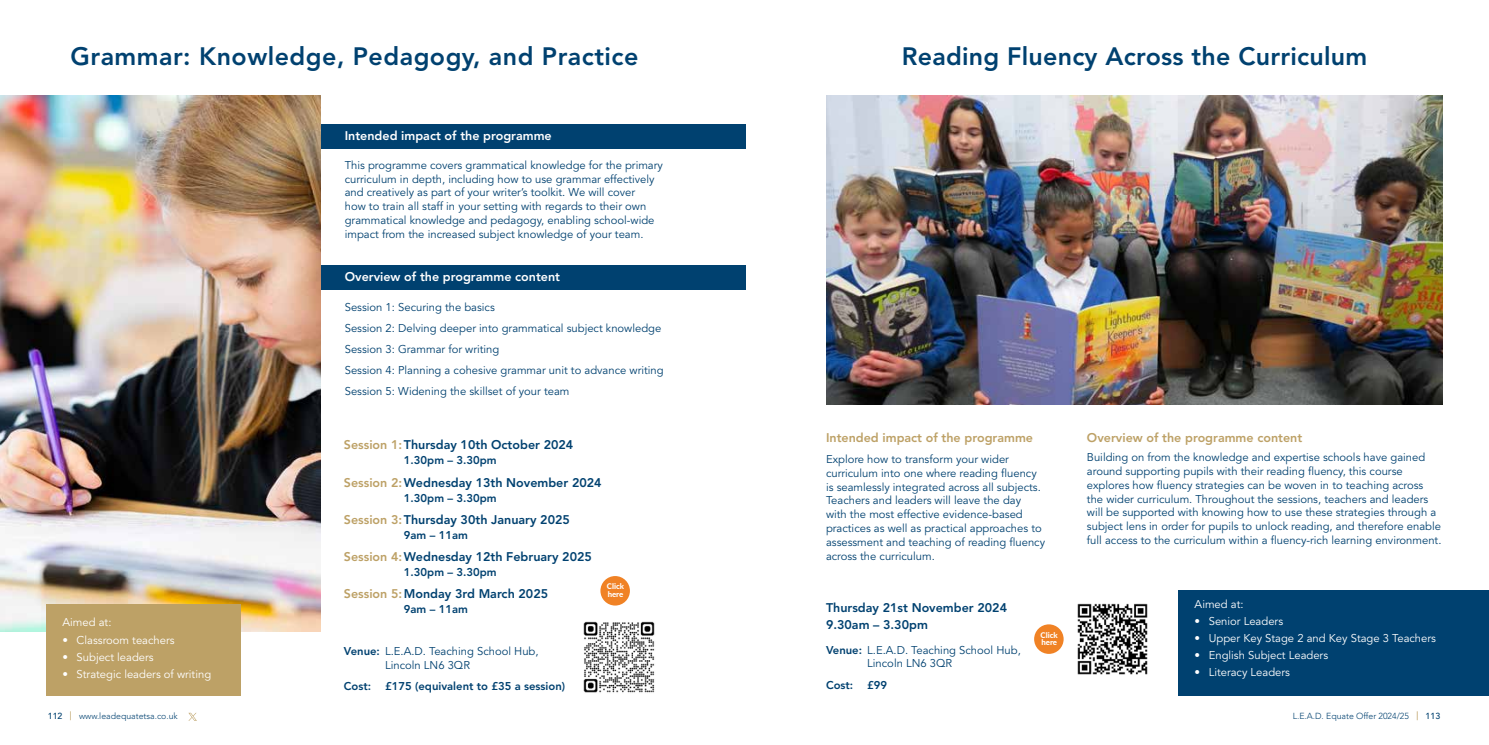
<style>
.page{position:relative;width:1489px;height:745px;background:#fff}
.page>*{position:absolute;margin:0;border:0;box-sizing:border-box;transform-origin:0 0}
.t1{font:800 25px "Avenir";letter-spacing:.02em;color:#004170}
.t2{font:800 12.5px/17.5px "Avenir";color:#004170}
.t3{font:800 12.5px "Avenir";color:#fff}
.t4{font:800 12.5px "Avenir";color:#bda166}
.t5{font:11.25px/13.8px "Avenir";color:#004170}
.t6{font:11.25px "Avenir";color:#fff}
.t7{font:800 11.25px "Avenir";color:#004170}
.t8{font:300 8.75px "Avenir";color:#004170}
.t9{font:800 7.88px/7.4px "Lato";color:#fff}
.s1{color:#bda166}
.s2{font-weight:800}
.s3{font-weight:500}
.s4{font-weight:500;font-size:11.5px;color:#bda166}
</style>
<div class="page">
<svg style="left:188px;top:712px;width:9px;height:8px"></svg>
<div style="left:255px;top:265px;width:490px;height:24px;background:#004170"></div>
<img style="left:583px;top:621px;width:72px;height:72px">
<div style="left:255px;top:124px;width:490px;height:25px;background:#004170"></div>
<img style="left:0;top:96px;width:321px;height:535px">
<div style="left:46px;top:603px;width:194px;height:91px;background:#bda166"></div>
<img style="left:826px;top:96px;width:616px;height:308px">
<div style="left:1178px;top:590px;width:310px;height:104px;background:#004170"></div>
<img style="left:1077px;top:603px;width:71px;height:72px">
<div style="left:600px;top:575px;width:30px;height:30px;background:#f08225;border-radius:50%"></div>
<div style="left:1034px;top:624px;width:29px;height:29px;background:#f08225;border-radius:50%"></div>
<h1 class="t1" style="left:70px;top:42px;width:569px">Grammar: Knowledge, Pedagogy, and Practice</h1>
<p class="t3" style="left:345px;top:128px;width:208px">Intended impact of the programme</p>
<p class="t5" style="left:345px;top:158px;width:320px">This programme covers grammatical knowledge for the primary curriculum in depth, including how to use grammar effectively and creatively as part of your writer’s toolkit. We will cover<br>how to train all staff in your setting with regards to their own grammatical knowledge and pedagogy, enabling school-wide impact from the increased subject knowledge of your team.</p>
<p class="t3" style="left:345px;top:269px;width:217px">Overview of the programme content</p>
<p class="t5" style="left:345px;top:297px;width:320px;line-height:20.9px">Session 1: Securing the basics<br>Session 2: Delving deeper into grammatical subject knowledge Session 3: Grammar for writing<br>Session 4: Planning a cohesive grammar unit to advance writing Session 5: Widening the skillset of your team</p>
<p class="t6" style="left:63px;top:615px;width:50px">Aimed at:</p>
<p class="t6" style="left:63px;top:632px;width:114px">• Classroom teachers</p>
<p class="t6" style="left:63px;top:649px;width:93px">• Subject leaders</p>
<p class="t6" style="left:63px;top:667px;width:150px">• Strategic leaders of writing</p>
<p class="t2" style="left:344px;top:436px;width:231px"><span class="s1">Session 1:</span>Thursday 10th October 2024</p>
<p class="t7" style="left:404px;top:453px;width:94px">1.30pm – 3.30pm</p>
<p class="t2" style="left:344px;top:473px;width:259px"><span class="s1">Session 2:</span>Wednesday 13th November 2024</p>
<p class="t7" style="left:404px;top:490px;width:94px">1.30pm – 3.30pm</p>
<p class="t2" style="left:344px;top:510px;width:227px"><span class="s1">Session 3:</span>Thursday 30th January 2025</p>
<p class="t7" style="left:404px;top:527px;width:65px">9am – 11am</p>
<p class="t2" style="left:344px;top:547px;width:249px"><span class="s1">Session 4:</span>Wednesday 12th February 2025</p>
<p class="t7" style="left:404px;top:565px;width:94px">1.30pm – 3.30pm</p>
<p class="t2" style="left:344px;top:584px;width:206px"><span class="s1">Session 5:</span>Monday 3rd March 2025</p>
<p class="t7" style="left:404px;top:602px;width:65px">9am – 11am</p>
<p class="t9" style="left:607px;top:582px;width:19px">Click here</p>
<p class="t5" style="left:385px;top:644px;width:155px;text-indent:-41px"><span class="s2">Venue:</span> L.E.A.D. Teaching School Hub,<br>Lincoln LN6 3QR</p>
<p class="t7" style="left:344px;top:679px;width:223px">Cost: £175 (equivalent to £35 a session)</p>
<h1 class="t1" style="left:901px;top:42px;width:467px">Reading Fluency Across the Curriculum</h1>
<p class="t4" style="left:826px;top:430px;width:208px">Intended impact of the programme</p>
<p class="t5" style="left:826px;top:452px;width:221px">Explore how to transform your wider curriculum into one where reading fluency is seamlessly integrated across all subjects.<br>Teachers and leaders will leave the day<br>with the most effective evidence-based practices as well as practical approaches to assessment and teaching of reading fluency across the curriculum.</p>
<p class="t2" style="left:826px;top:598px;width:182px">Thursday 21st November 2024<br>9.30am – 3.30pm</p>
<p class="t5" style="left:867px;top:642px;width:155px;text-indent:-41px"><span class="s2">Venue:</span> L.E.A.D. Teaching School Hub,<br>Lincoln LN6 3QR</p>
<p class="t7" style="left:826px;top:677px;width:63px">Cost: £99</p>
<p class="t9" style="left:1040px;top:630px;width:19px">Click here</p>
<p class="t4" style="left:1086px;top:430px;width:217px">Overview of the programme content</p>
<p class="t5" style="left:1086px;top:450px;width:356px">Building on from the knowledge and expertise schools have gained around supporting pupils with their reading fluency, this course explores how fluency strategies can be woven in to teaching across the wider curriculum. Throughout the sessions, teachers and leaders will be supported with knowing how to use these strategies through a subject lens in order for pupils to unlock reading, and therefore enable full access to the curriculum within a fluency-rich learning environment.</p>
<p class="t6" style="left:1194px;top:597px;width:50px">Aimed at:</p>
<p class="t6" style="left:1194px;top:614px;width:90px">• Senior Leaders</p>
<p class="t6" style="left:1194px;top:631px;width:243px">• Upper Key Stage 2 and Key Stage 3 Teachers</p>
<p class="t6" style="left:1194px;top:648px;width:135px">• English Subject Leaders</p>
<p class="t6" style="left:1194px;top:665px;width:97px">• Literacy Leaders</p>
<p class="t8" style="left:48px;top:710px;width:131px"><span class="s3">112</span> <span class="s4">|</span> www.leadequatetsa.co.uk</p>
<p class="t8" style="left:1292px;top:710px;width:149px">L.E.A.D. Equate Offer 2024/25 <span class="s4">|</span> <span class="s3">113</span></p>
</div>
